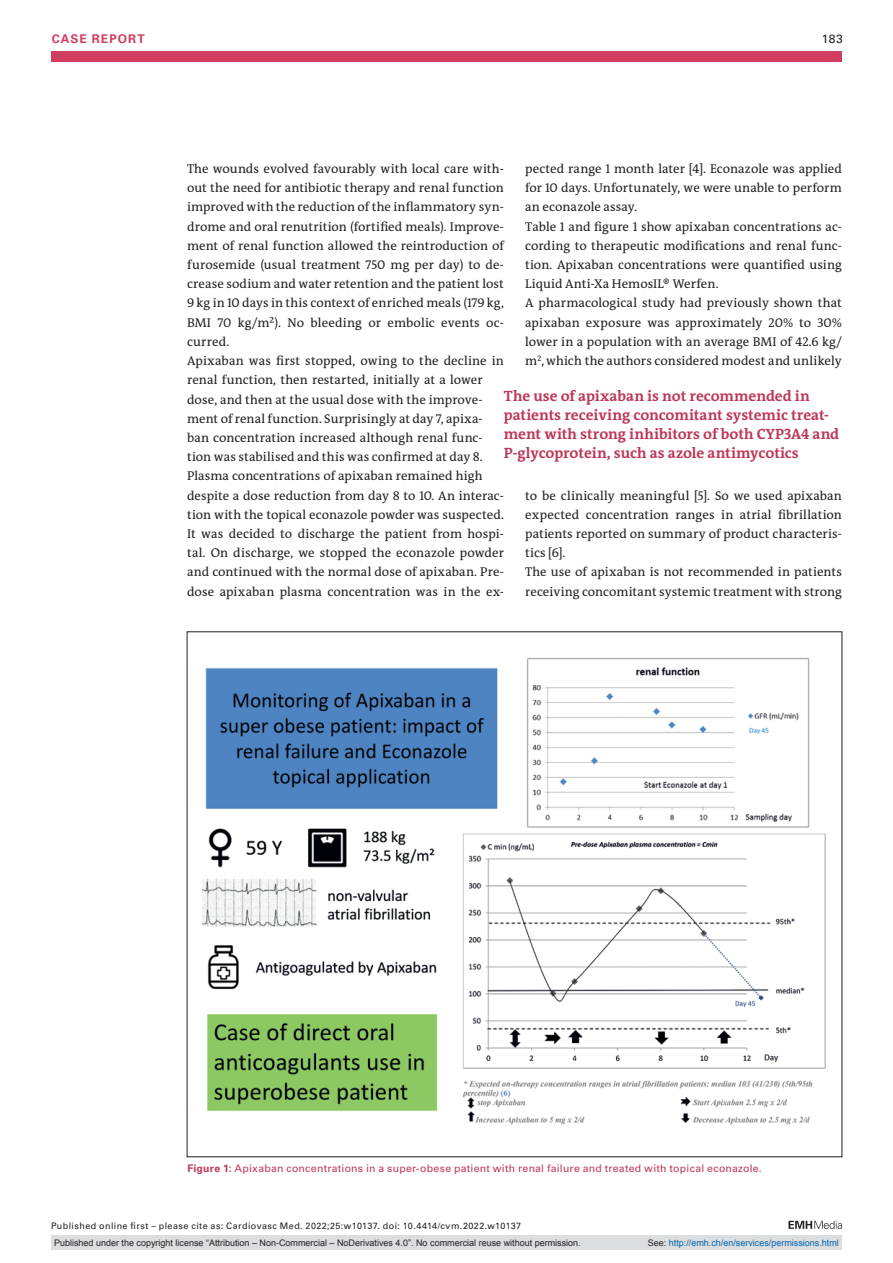
<style>
.page{position:relative;width:893px;height:1263px;background:#fff}
.page>*{position:absolute;margin:0;border:0;box-sizing:border-box;transform-origin:0 0}
.t1{font:700 15px/19.2px "The Antiqua B W7";color:#be3758}
.Paragraph{font:12.75px/19.2px "The Antiqua B W5 Plain";letter-spacing:.005em;color:#231f20;text-align:justify}
.t2{font:700 12px "Univers LT Std";letter-spacing:.09em;color:#d13d61}
.t3{font:12px "Univers LT Std";color:#231f20}
.Figure_Caption{font:10.5px "Univers LT Std";letter-spacing:.02em;color:#be3758}
.t4{font:9px "Arial";color:#231f20}
.t5{font:9px "Univers LT Std";letter-spacing:.045em;color:#231f20}
.t6{font:9px "Arial";color:#0066b3}
.s1{font-weight:700}
.s2{color:#231f20}
</style>
<div class="page">
<div style="left:51px;top:51px;width:791px;height:11px;background:#d13d61"></div>
<svg style="left:788px;top:1221px;width:54px;height:8px"></svg>
<img style="left:202px;top:657px;width:624px;height:468px">
<div style="left:51px;top:1235px;width:791px;height:15px;background:#dcdddf"></div>
<p class="t2" style="left:52px;top:31px;width:94px">CASE REPORT</p>
<p class="t3" style="left:822px;top:31px;width:22px">183</p>
<p class="Paragraph" style="left:525px;top:159px;width:318px">pected range 1 month later [4]. Econazole was applied for 10 days. Unfortunately, we were unable to perform an econazole assay.</p>
<p class="Paragraph" style="left:525px;top:217px;width:318px">Table 1 and figure 1 show apixaban concentrations ac&shy;cording to therapeutic modifications and renal func&shy;tion. Apixaban concentrations were quantified using Liquid Anti-Xa HemosIL® Werfen.</p>
<p class="Paragraph" style="left:525px;top:294px;width:318px">A pharmacological study had previously shown that apixaban exposure was approximately 20% to 30% lower in a population with an average BMI of 42.6 kg/ m<sup>2</sup>,which the authors considered modest and unlikely</p>
<p class="Paragraph" style="left:187px;top:159px;width:318px">The wounds evolved favourably with local care with&shy;out the need for antibiotic therapy and renal function improved with the reduction of the inflammatory syn&shy;drome and oral renutrition (fortified meals). Improve&shy;ment of renal function allowed the reintroduction of furosemide (usual treatment 750 mg per day) to de&shy;crease sodium and water retention and the patient lost 9 kg in 10 days in this context of enriched meals (179 kg, BMI 70 kg/m²). No bleeding or embolic events oc&shy;curred.</p>
<p class="Paragraph" style="left:187px;top:351px;width:318px;text-align:left">Apixaban was first stopped, owing to the decline in renal function, then restarted, initially at a lower dose, and then at the usual dose with the improve&shy;ment of renal function. Surprisingly at day 7, apixa&shy;ban concentration increased although renal func&shy;tion was stabilised and this was confirmed at day 8.<br>Plasma concentrations of apixaban remained high despite a dose reduction from day 8 to 10. An interac&shy;tion with the topical econazole powder was suspected.<br>It was decided to discharge the patient from hospi&shy;tal. On discharge, we stopped the econazole powder and continued with the normal dose of apixaban. Pre&shy;dose apixaban plasma concentration was in the ex-</p>
<p class="t1" style="left:504px;top:386px;width:337px">The use of apixaban is not recommended in patients receiving concomitant systemic treat&shy;ment with strong inhibitors of both CYP3A4 and P-glycoprotein, such as azole antimycotics</p>
<p class="Paragraph" style="left:525px;top:486px;width:318px">to be clinically meaningful [5]. So we used apixaban expected concentration ranges in atrial fibrillation patients reported on summary of product characteris&shy;tics [6].</p>
<p class="Paragraph" style="left:525px;top:562px;width:318px">The use of apixaban is not recommended in patients receiving concomitant systemic treatment with strong</p>
<p class="Figure_Caption" style="left:187px;top:1162px;width:576px"><span class="s1">FIGURE 1:</span> Apixaban concentrations in a super-obese patient with renal failure and treated with topical econazole.</p>
<p class="t5" style="left:51px;top:1220px;width:472px">Published online first – please cite as: Cardiovasc Med. 2022;25:w10137. doi: 10.4414/cvm.2022.w10137</p>
<p class="t4" style="left:54px;top:1237px;width:528px">Published under the copyright license “Attribution – Non-Commercial – NoDerivatives 4.0”. No commercial reuse without permission.</p>
<p class="t6" style="left:648px;top:1237px;width:193px"><span class="s2">See:</span> http://emh.ch/en/services/permissions.html</p>
</div>
